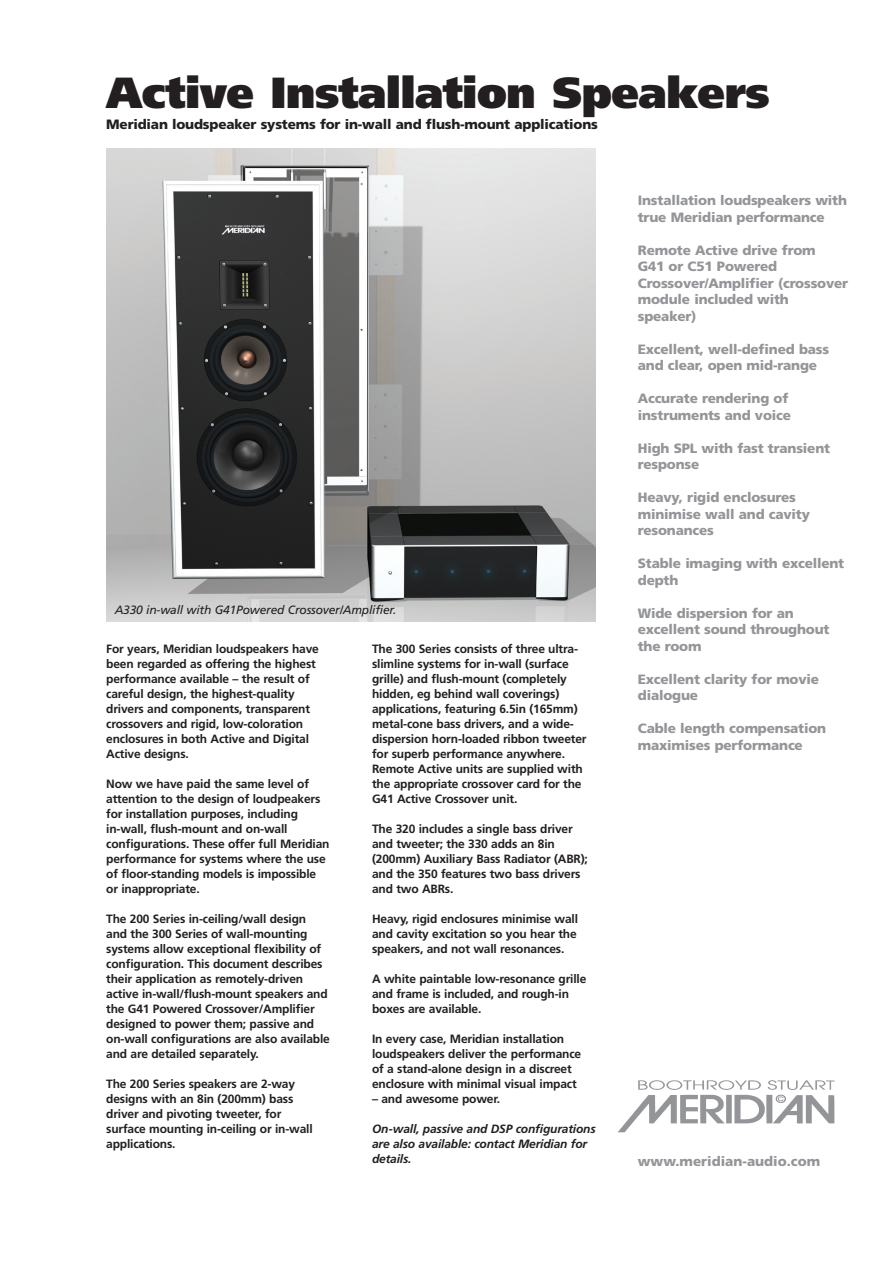
<style>
.page{position:relative;width:893px;height:1263px;background:#fff}
.page>*{position:absolute;margin:0;border:0;box-sizing:border-box;transform-origin:0 0}
.t1{font:900 43.5px "Frutiger";letter-spacing:-.015em;color:#231f20}
.t2{font:900 13.5px/16.5px "Frutiger";letter-spacing:-.015em;color:#939598}
.t3{font:900 13.5px "Frutiger";letter-spacing:-.015em;color:#231f20}
.t4{font:700 12px/15px "Frutiger";letter-spacing:-.015em;color:#231f20}
.t5{font:italic 700 12px/15px "Frutiger";letter-spacing:-.015em;color:#231f20}
.t6{font:italic 12px "Frutiger";letter-spacing:-.015em;color:#231f20}
</style>
<div class="page">
<img style="left:618px;top:1080px;width:217px;height:53px">
<img style="left:106px;top:149px;width:490px;height:472px">
<h1 class="t1" style="left:106px;top:66px;width:665px">Active Installation Speakers</h1>
<p class="t3" style="left:106px;top:116px;width:493px">Meridian loudspeaker systems for in-wall and flush-mount applications</p>
<p class="t6" style="left:115px;top:603px;width:283px">A330 in-wall with G41Powered Crossover/Amplifier.</p>
<p class="t4" style="left:106px;top:641px;width:214px">For years, Meridian loudspeakers have been regarded as offering the highest performance available – the result of careful design, the highest-quality drivers and components, transparent crossovers and rigid, low-coloration enclosures in both Active and Digital Active designs.</p>
<p class="t4" style="left:106px;top:776px;width:225px">Now we have paid the same level of attention to the design of loudpeakers for installation purposes, including in-wall, flush-mount and on-wall configurations. These offer full Meridian performance for systems where the use of floor-standing models is impossible or inappropriate.</p>
<p class="t4" style="left:106px;top:911px;width:225px">The 200 Series in-ceiling/wall design and the 300 Series of wall-mounting systems allow exceptional flexibility of configuration. This document describes their application as remotely-driven active in-wall/flush-mount speakers and the G41 Powered Crossover/Amplifier designed to power them; passive and on-wall configurations are also available and are detailed separately.</p>
<p class="t4" style="left:106px;top:1076px;width:208px">The 200 Series speakers are 2-way designs with an 8in (200mm) bass driver and pivoting tweeter, for surface mounting in-ceiling or in-wall applications.</p>
<p class="t4" style="left:372px;top:641px;width:216px">The 300 Series consists of three ultra&shy;slimline systems for in-wall (surface grille) and flush-mount (completely hidden, eg behind wall coverings) applications, featuring 6.5in (165mm) metal-cone bass drivers, and a wide&shy;dispersion horn-loaded ribbon tweeter for superb performance anywhere.<br>Remote Active units are supplied with the appropriate crossover card for the G41 Active Crossover unit.</p>
<p class="t4" style="left:372px;top:821px;width:217px">The 320 includes a single bass driver and tweeter; the 330 adds an 8in (200mm) Auxiliary Bass Radiator (ABR); and the 350 features two bass drivers and two ABRs.</p>
<p class="t4" style="left:372px;top:911px;width:207px;text-align:justify">Heavy, rigid enclosures minimise wall and cavity excitation so you hear the speakers, and not wall resonances.</p>
<p class="t4" style="left:372px;top:971px;width:216px">A white paintable low-resonance grille and frame is included, and rough-in boxes are available.</p>
<p class="t4" style="left:372px;top:1031px;width:211px">In every case, Meridian installation loudspeakers deliver the performance of a stand-alone design in a discreet enclosure with minimal visual impact</p>
<p class="t4" style="left:372px;top:1091px;width:130px">– and awesome power.</p>
<p class="t5" style="left:372px;top:1121px;width:225px">On-wall, passive and DSP configurations are also available: contact Meridian for details.</p>
<p class="t2" style="left:638px;top:192px;width:211px">Installation loudspeakers with true Meridian performance</p>
<p class="t2" style="left:638px;top:242px;width:212px">Remote Active drive from<br>G41 or C51 Powered<br>Crossover/Amplifier (crossover module included with speaker)</p>
<p class="t2" style="left:638px;top:341px;width:193px">Excellent, well-defined bass and clear, open mid-range</p>
<p class="t2" style="left:638px;top:390px;width:155px">Accurate rendering of instruments and voice</p>
<p class="t2" style="left:638px;top:440px;width:194px">High SPL with fast transient response</p>
<p class="t2" style="left:638px;top:489px;width:174px">Heavy, rigid enclosures minimise wall and cavity resonances</p>
<p class="t2" style="left:638px;top:555px;width:208px">Stable imaging with excellent depth</p>
<p class="t2" style="left:638px;top:605px;width:193px">Wide dispersion for an excellent sound throughout the room</p>
<p class="t2" style="left:638px;top:671px;width:183px">Excellent clarity for movie dialogue</p>
<p class="t2" style="left:638px;top:720px;width:190px">Cable length compensation maximises performance</p>
<p class="t2" style="left:638px;top:1152px;width:184px">www.meridian-audio.com</p>
</div>
